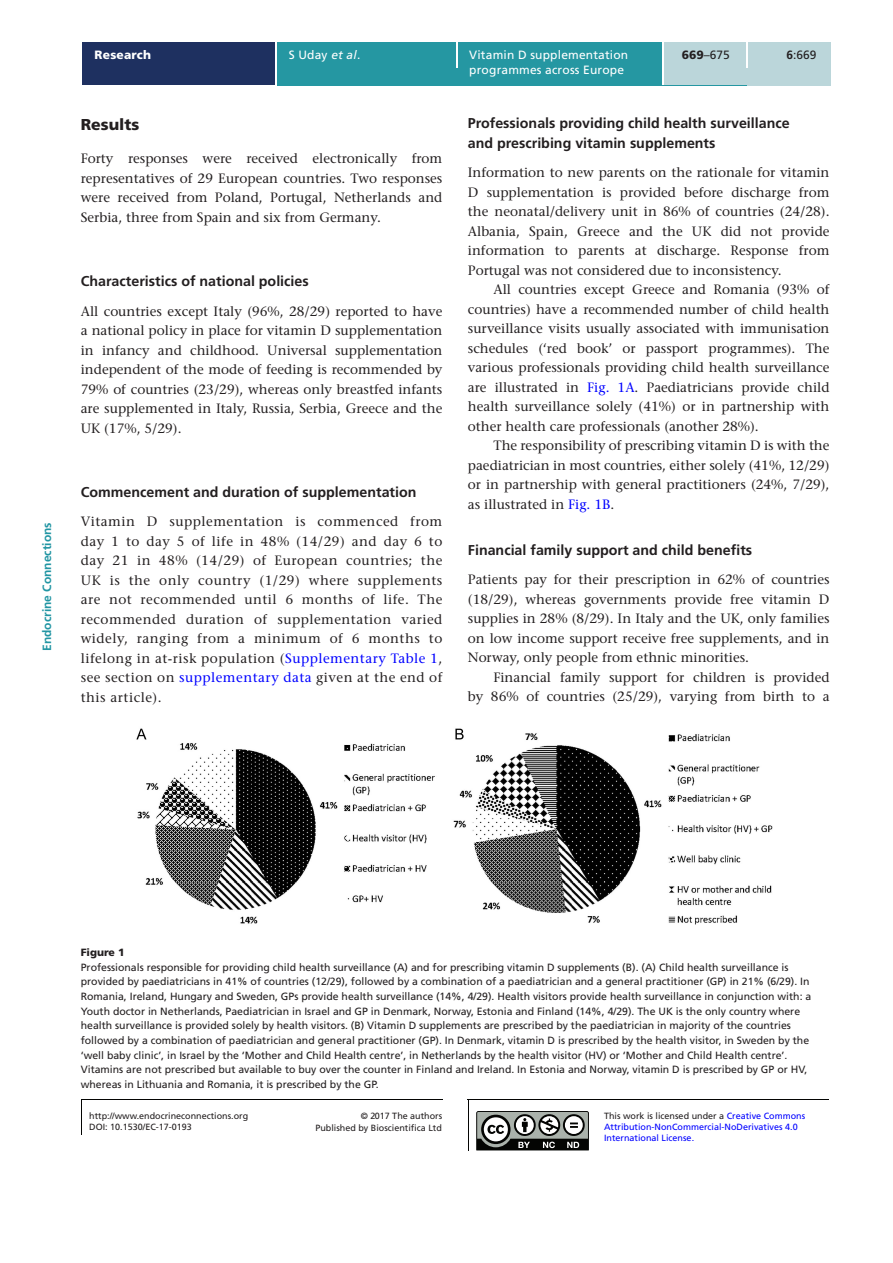
<style>
.page{position:relative;width:893px;height:1263px;background:#fff}
.page>*{position:absolute;margin:0;border:0;box-sizing:border-box;transform-origin:0 0}
.t1{font:900 15.75px "Frutiger LT Std";color:#231f20}
.t2{font:700 14.25px/19.5px "Frutiger LT Std";color:#231f20}
.TXT{font:500 13.5px/19.5px "Stone Serif Std";color:#231f20;text-align:justify}
.TXI{font:500 13.5px/19.5px "Stone Serif Std";color:#231f20;text-align:justify}
.t3{font:12px/14.7px "Frutiger LT Std";letter-spacing:.015em;color:#fff}
.t4{font:700 12px "Frutiger LT Std";color:#2195a3}
.TXT-2{font:12px "Frutiger LT Std";color:#231f20}
.TXT-3{font:900 12px "Frutiger LT Std";letter-spacing:.015em;color:#fff}
.t5{font:10.5px/14.7px "Frutiger LT Std";color:#231f20}
.t6{font:900 10.5px "Frutiger LT Std";color:#231f20}
.t7{font:9px/11.2px "Frutiger LT Std";color:#00f}
.TXT-4{font:9px/11.9px "Frutiger LT Std";color:#231f20;text-align:right}
.s1{font-style:italic}
.s2{font-weight:900}
.s3{font-weight:700}
.s4{color:#00f}
.s5{color:#231f20}
</style>
<div class="page">
<hr style="left:468px;top:1099px;width:1px;height:52px;background:#040503">
<hr style="left:468px;top:1099px;width:361px;height:1px;background:#040503">
<svg style="left:476px;top:1111px;width:113px;height:40px"></svg>
<div style="left:82px;top:43px;width:194px;height:42px;background:#1e3060"></div>
<div style="left:277px;top:51px;width:554px;height:34px;background:#2597a2"></div>
<div style="left:277px;top:43px;width:179px;height:8px;background:#2597a2"></div>
<hr style="left:456px;top:43px;width:2px;height:25px;background:#fff">
<div style="left:458px;top:43px;width:205px;height:42px;background:#2597a2"></div>
<hr style="left:663px;top:43px;width:1px;height:42px;background:#fff">
<div style="left:664px;top:43px;width:83px;height:42px;background:#bbd6da"></div>
<div style="left:747px;top:68px;width:84px;height:17px;background:#bbd6da"></div>
<svg style="left:747px;top:51px;width:1px;height:17px"></svg>
<div style="left:748px;top:43px;width:83px;height:25px;background:#bbd6da"></div>
<hr style="left:81px;top:1099px;width:1px;height:36px;background:#040503">
<hr style="left:81px;top:1099px;width:361px;height:1px;background:#040503">
<img style="left:136px;top:728px;width:637px;height:197px">
<p class="t4" style="left:40px;top:651px;width:130px;rotate:-90deg">Endocrine Connections</p>
<p class="TXT-3" style="left:95px;top:48px;width:58px">Research</p>
<p class="t3" style="left:289px;top:48px;width:73px">S Uday <span class="s1">et al</span>.</p>
<p class="t3" style="left:469px;top:48px;width:161px">Vitamin D supplementation programmes across Europe</p>
<p class="TXT-2" style="left:682px;top:48px;width:50px"><span class="s2">669</span>–675</p>
<p class="TXT-2" style="left:786px;top:48px;width:32px"><span class="s3">6</span>:669</p>
<h1 class="t1" style="left:81px;top:114px;width:60px">Results</h1>
<p class="TXT" style="left:81px;top:149px;width:363px">Forty responses were received electronically from representatives of 29 European countries. Two responses were received from Poland, Portugal, Netherlands and Serbia, three from Spain and six from Germany.</p>
<h2 class="t2" style="left:81px;top:272px;width:230px">Characteristics of national policies</h2>
<p class="TXT" style="left:81px;top:301px;width:363px">All countries except Italy (96%, 28/29) reported to have a national policy in place for vitamin D supplementation in infancy and childhood. Universal supplementation independent of the mode of feeding is recommended by 79% of countries (23/29), whereas only breastfed infants are supplemented in Italy, Russia, Serbia, Greece and the UK (17%, 5/29).</p>
<h2 class="t2" style="left:81px;top:482px;width:337px">Commencement and duration of supplementation</h2>
<p class="TXT" style="left:81px;top:512px;width:363px">Vitamin D supplementation is commenced from day 1 to day 5 of life in 48% (14/29) and day 6 to day 21 in 48% (14/29) of European countries; the UK is the only country (1/29) where supplements are not recommended until 6 months of life. The recommended duration of supplementation varied widely, ranging from a minimum of 6 months to lifelong in at-risk population (<span class="s4">Supplementary Table 1</span>, see section on <span class="s4">supplementary data</span> given at the end of this article).</p>
<h2 class="t2" style="left:468px;top:114px;width:323px">Professionals providing child health surveillance and prescribing vitamin supplements</h2>
<p class="TXT" style="left:468px;top:163px;width:363px">Information to new parents on the rationale for vitamin D supplementation is provided before discharge from the neonatal/delivery unit in 86% of countries (24/28).<br>Albania, Spain, Greece and the UK did not provide information to parents at discharge. Response from Portugal was not considered due to inconsistency.</p>
<p class="TXI" style="left:468px;top:280px;width:363px;text-indent:26px">All countries except Greece and Romania (93% of countries) have a recommended number of child health surveillance visits usually associated with immunisation schedules (‘red book’ or passport programmes). The various professionals providing child health surveillance are illustrated in <span class="s4">Fig. 1A</span>. Paediatricians provide child health surveillance solely (41%) or in partnership with other health care professionals (another 28%).</p>
<p class="TXI" style="left:468px;top:436px;width:363px;text-indent:26px">The responsibility of prescribing vitamin D is with the paediatrician in most countries, either solely (41%, 12/29) or in partnership with general practitioners (24%, 7/29), as illustrated in <span class="s4">Fig. 1B</span>.</p>
<h2 class="t2" style="left:468px;top:540px;width:286px">Financial family support and child benefits</h2>
<p class="TXT" style="left:468px;top:570px;width:363px">Patients pay for their prescription in 62% of countries (18/29), whereas governments provide free vitamin D supplies in 28% (8/29). In Italy and the UK, only families on low income support receive free supplements, and in Norway, only people from ethnic minorities.</p>
<p class="TXI" style="left:468px;top:667px;width:363px;text-align:right">Financial family support for children is provided<br>by 86% of countries (25/29), varying from birth to a</p>
<p class="t6" style="left:81px;top:946px;width:45px">Figure 1</p>
<p class="t5" style="left:81px;top:960px;width:732px">Professionals responsible for providing child health surveillance (A) and for prescribing vitamin D supplements (B). (A) Child health surveillance is provided by paediatricians in 41% of countries (12/29), followed by a combination of a paediatrician and a general practitioner (GP) in 21% (6/29). In Romania, Ireland, Hungary and Sweden, GPs provide health surveillance (14%, 4/29). Health visitors provide health surveillance in conjunction with: a Youth doctor in Netherlands, Paediatrician in Israel and GP in Denmark, Norway, Estonia and Finland (14%, 4/29). The UK is the only country where health surveillance is provided solely by health visitors. (B) Vitamin D supplements are prescribed by the paediatrician in majority of the countries followed by a combination of paediatrician and general practitioner (GP). In Denmark, vitamin D is prescribed by the health visitor, in Sweden by the ‘well baby clinic’, in Israel by the ‘Mother and Child Health centre’, in Netherlands by the health visitor (HV) or ‘Mother and Child Health centre’.<br>Vitamins are not prescribed but available to buy over the counter in Finland and Ireland. In Estonia and Norway, vitamin D is prescribed by GP or HV, whereas in Lithuania and Romania, it is prescribed by the GP.</p>
<p class="TXT-4" style="left:89px;top:1110px;width:161px">http://www.endocrineconnections.org</p>
<p class="TXT-4" style="left:315px;top:1110px;width:128px">© 2017 The authors<br>Published by Bioscientifica Ltd</p>
<p class="TXT-4" style="left:89px;top:1121px;width:104px">DOI: 10.1530/EC-17-0193</p>
<p class="t7" style="left:604px;top:1110px;width:203px"><span class="s5">This work is licensed under a</span> Creative Commons<br>Attribution-NonCommercial-NoDerivatives 4.0<br>International License.</p>
</div>
